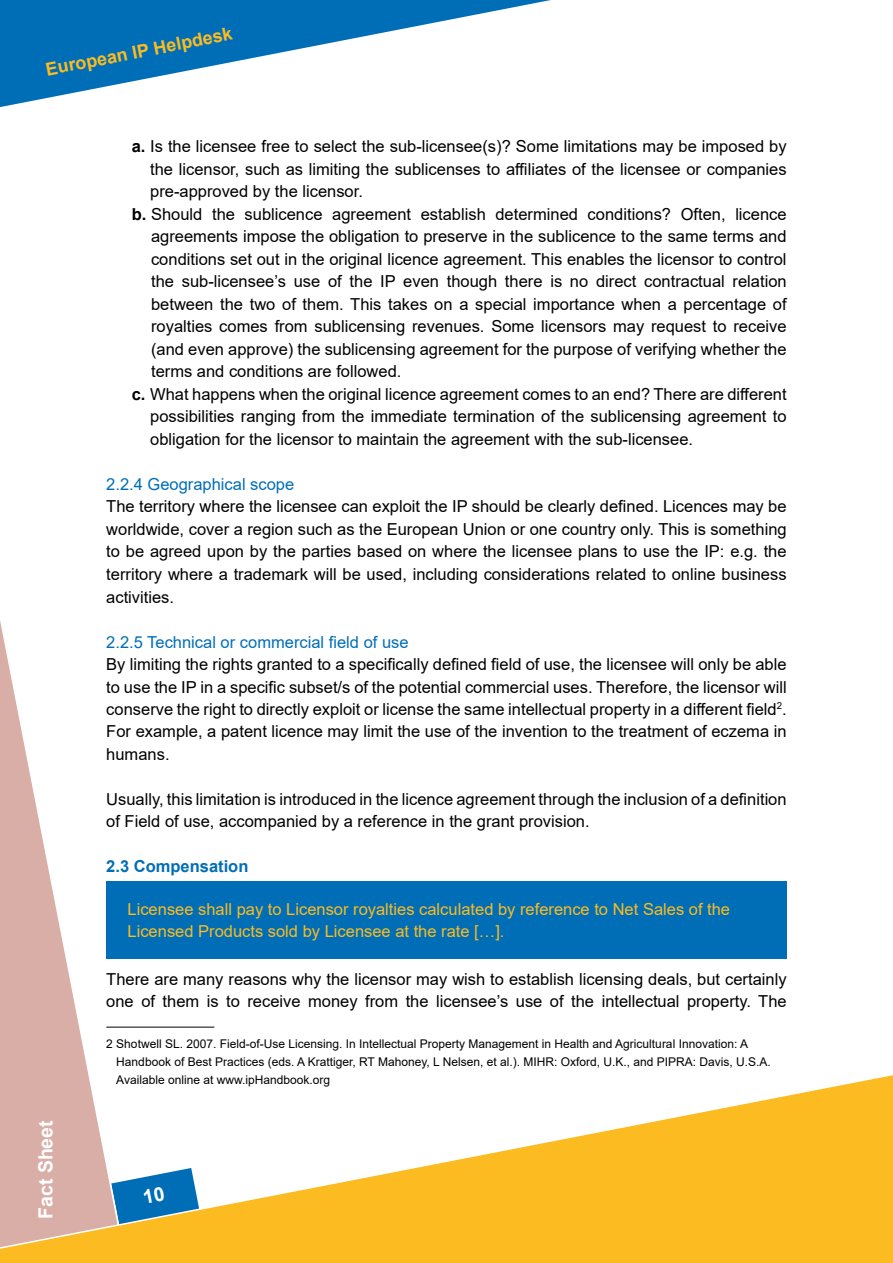
<style>
.page{position:relative;width:893px;height:1263px;background:#fff}
.page>*{position:absolute;margin:0;border:0;box-sizing:border-box;transform-origin:0 0}
.t1{font:700 19.5px "Arial";color:#fff}
.t2{font:700 18px "Arial";color:#fbbb21}
.t3{font:16.5px/22.5px "Arial";color:#000;text-align:justify}
.t4{font:16.5px/22.5px "Arial";color:#fbbb21}
.t5{font:16.5px "Arial";color:#006eb7}
.t6{font:700 16.5px "Arial";color:#006eb7}
.t7{font:12px/18px "Arial";color:#000}
.s1{font-weight:700}
</style>
<div class="page">
<svg style="left:0;top:621px;width:121px;height:444px"></svg>
<svg style="left:0;top:1065px;width:893px;height:198px"></svg>
<svg style="left:0;top:0;width:551px;height:107px"></svg>
<hr style="left:106px;top:1027px;width:108px;height:1px;background:#000">
<div style="left:106px;top:881px;width:681px;height:78px;background:#006eb7"></div>
<svg style="left:111px;top:1168px;width:88px;height:58px"></svg>
<p class="t2" style="left:44px;top:57px;width:191px;rotate:-11deg">European IP Helpdesk</p>
<p class="t3" style="left:132px;top:135px;width:656px"><span class="s1">a.</span> Is the licensee free to select the sub-licensee(s)? Some limitations may be imposed by</p>
<p class="t3" style="left:150px;top:158px;width:638px">the licensor, such as limiting the sublicenses to affiliates of the licensee or companies</p>
<p class="t3" style="left:150px;top:180px;width:214px">pre-approved by the licensor.</p>
<p class="t3" style="left:132px;top:203px;width:656px"><span class="s1">b.</span> Should the sublicence agreement establish determined conditions? Often, licence</p>
<p class="t3" style="left:151px;top:225px;width:637px">agreements impose the obligation to preserve in the sublicence to the same terms and</p>
<p class="t3" style="left:151px;top:248px;width:637px">conditions set out in the original licence agreement. This enables the licensor to control</p>
<p class="t3" style="left:151px;top:270px;width:637px">the sub-licensee’s use of the IP even though there is no direct contractual relation</p>
<p class="t3" style="left:151px;top:293px;width:637px">between the two of them. This takes on a special importance when a percentage of</p>
<p class="t3" style="left:151px;top:315px;width:637px">royalties comes from sublicensing revenues. Some licensors may request to receive</p>
<p class="t3" style="left:151px;top:338px;width:637px">(and even approve) the sublicensing agreement for the purpose of verifying whether the</p>
<p class="t3" style="left:151px;top:360px;width:252px">terms and conditions are followed.</p>
<p class="t3" style="left:132px;top:383px;width:656px"><span class="s1">c.</span> What happens when the original licence agreement comes to an end? There are different</p>
<p class="t3" style="left:150px;top:405px;width:638px">possibilities ranging from the immediate termination of the sublicensing agreement to</p>
<p class="t3" style="left:150px;top:428px;width:544px">obligation for the licensor to maintain the agreement with the sub-licensee.</p>
<p class="t5" style="left:106px;top:473px;width:190px">2.2.4 Geographical scope</p>
<p class="t3" style="left:106px;top:495px;width:682px">The territory where the licensee can exploit the IP should be clearly defined. Licences may be worldwide, cover a region such as the European Union or one country only. This is something to be agreed upon by the parties based on where the licensee plans to use the IP: e.g. the territory where a trademark will be used, including considerations related to online business activities.</p>
<p class="t5" style="left:106px;top:630px;width:304px">2.2.5 Technical or commercial field of use</p>
<p class="t3" style="left:106px;top:653px;width:682px">By limiting the rights granted to a specifically defined field of use, the licensee will only be able to use the IP in a specific subset/s of the potential commercial uses. Therefore, the licensor will conserve the right to directly exploit or license the same intellectual property in a different field<sup>2</sup>.<br>For example, a patent licence may limit the use of the invention to the treatment of eczema in humans.</p>
<p class="t3" style="left:106px;top:788px;width:682px">Usually, this limitation is introduced in the licence agreement through the inclusion of a definition of Field of use, accompanied by a reference in the grant provision.</p>
<p class="t6" style="left:106px;top:855px;width:144px">2.3 Compensation</p>
<p class="t4" style="left:128px;top:898px;width:604px">Licensee shall pay to Licensor royalties calculated by reference to Net Sales of the<br>Licensed Products sold by Licensee at the rate […].</p>
<p class="t1" style="left:32px;top:1219px;width:100px;rotate:-90deg">Fact Sheet</p>
<p class="t3" style="left:106px;top:968px;width:682px">There are many reasons why the licensor may wish to establish licensing deals, but certainly one of them is to receive money from the licensee’s use of the intellectual property. The</p>
<p class="t7" style="left:116px;top:1035px;width:656px;text-indent:-10px">2 Shotwell SL. 2007. Field-of-Use Licensing. In Intellectual Property Management in Health and Agricultural Innovation: A<br>Handbook of Best Practices (eds. A Krattiger, RT Mahoney, L Nelsen, et al.). MIHR: Oxford, U.K., and PIPRA: Davis, U.S.A.<br>Available online at www.ipHandbook.org</p>
</div>
